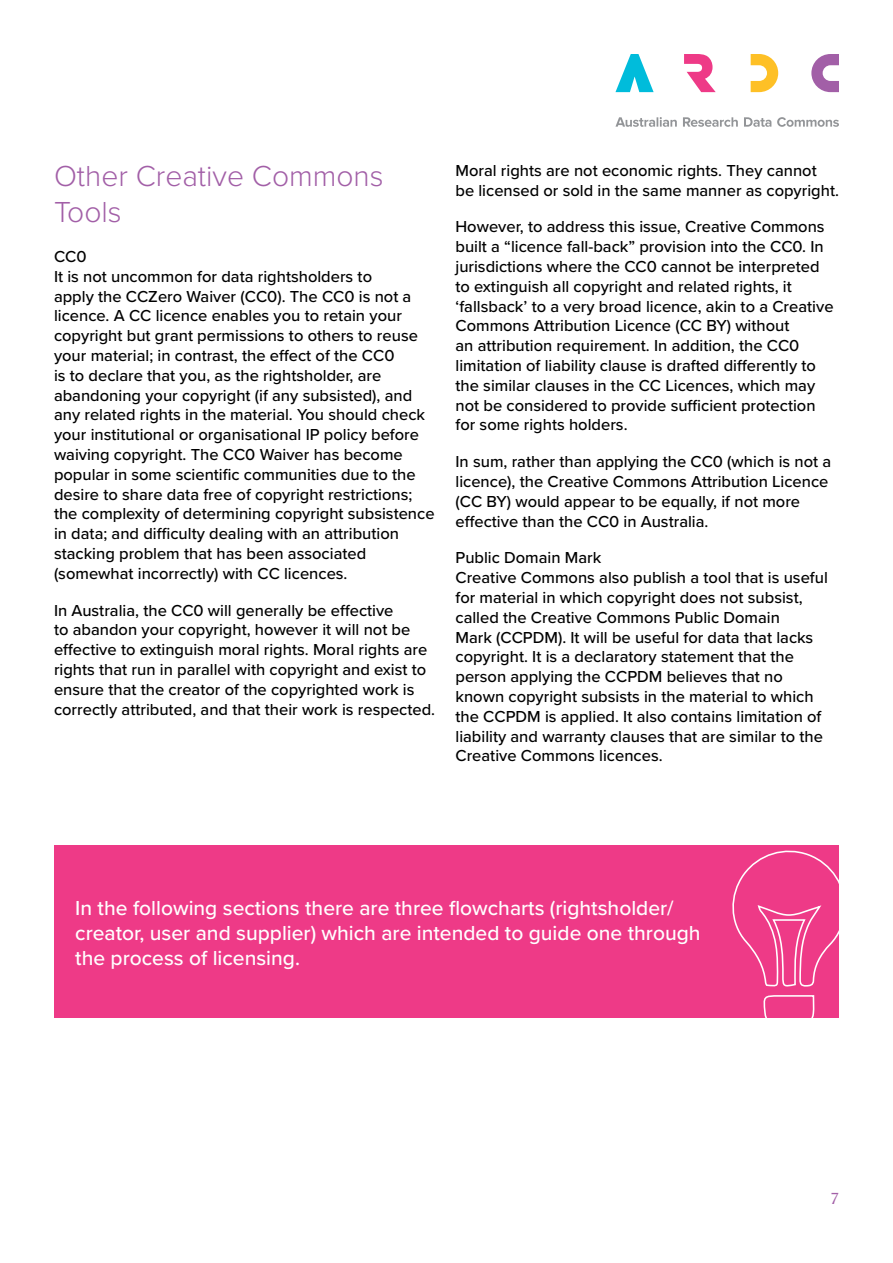
<style>
.page{position:relative;width:893px;height:1263px;background:#fff}
.page>*{position:absolute;margin:0;border:0;box-sizing:border-box;transform-origin:0 0}
.t1{font:300 30px/36px "Proxima Nova";color:#a25fa7}
.t2{font:500 21px/25.2px "Proxima Nova";color:#fff}
.t3{font:500 16.5px/19.8px "Proxima Nova";color:#000}
.t4{font:16.5px "Spectral";color:#a25fa7}
</style>
<div class="page">
<svg style="left:615px;top:54px;width:39px;height:38px"></svg>
<svg style="left:751px;top:54px;width:27px;height:38px"></svg>
<svg style="left:811px;top:54px;width:28px;height:38px"></svg>
<svg style="left:684px;top:54px;width:32px;height:38px"></svg>
<svg style="left:615px;top:117px;width:224px;height:10px"></svg>
<div style="left:54px;top:845px;width:785px;height:173px;background:#ee3a87"></div>
<svg style="left:732px;top:850px;width:107px;height:168px"></svg>
<h1 class="t1" style="left:54px;top:157px;width:331px">Other Creative Commons<br>Tools</h1>
<p class="t3" style="left:54px;top:246px;width:382px">CC0<br>It is not uncommon for data rightsholders to<br>apply the CCZero Waiver (CC0). The CC0 is not a licence. A CC licence enables you to retain your copyright but grant permissions to others to reuse your material; in contrast, the effect of the CC0<br>is to declare that you, as the rightsholder, are abandoning your copyright (if any subsisted), and any related rights in the material. You should check your institutional or organisational IP policy before waiving copyright. The CC0 Waiver has become popular in some scientific communities due to the desire to share data free of copyright restrictions; the complexity of determining copyright subsistence in data; and difficulty dealing with an attribution stacking problem that has been associated (somewhat incorrectly) with CC licences.</p>
<p class="t3" style="left:54px;top:600px;width:383px">In Australia, the CC0 will generally be effective<br>to abandon your copyright, however it will not be effective to extinguish moral rights. Moral rights are rights that run in parallel with copyright and exist to ensure that the creator of the copyrighted work is correctly attributed, and that their work is respected.</p>
<p class="t3" style="left:455px;top:160px;width:385px">Moral rights are not economic rights. They cannot be licensed or sold in the same manner as copyright.</p>
<p class="t3" style="left:455px;top:216px;width:380px">However, to address this issue, Creative Commons built a “licence fall-back” provision into the CC0. In jurisdictions where the CC0 cannot be interpreted to extinguish all copyright and related rights, it ‘fallsback’ to a very broad licence, akin to a Creative Commons Attribution Licence (CC BY) without<br>an attribution requirement. In addition, the CC0 limitation of liability clause is drafted differently to the similar clauses in the CC Licences, which may not be considered to provide sufficient protection for some rights holders.</p>
<p class="t3" style="left:455px;top:451px;width:377px">In sum, rather than applying the CC0 (which is not a licence), the Creative Commons Attribution Licence (CC BY) would appear to be equally, if not more effective than the CC0 in Australia.</p>
<p class="t3" style="left:455px;top:547px;width:374px">Public Domain Mark<br>Creative Commons also publish a tool that is useful for material in which copyright does not subsist, called the Creative Commons Public Domain<br>Mark (CCPDM). It will be useful for data that lacks copyright. It is a declaratory statement that the person applying the CCPDM believes that no known copyright subsists in the material to which the CCPDM is applied. It also contains limitation of liability and warranty clauses that are similar to the Creative Commons licences.</p>
<p class="t2" style="left:75px;top:894px;width:627px">In the following sections there are three flowcharts (rightsholder/ creator, user and supplier) which are intended to guide one through the process of licensing.</p>
<p class="t4" style="left:831px;top:1187px;width:10px">7</p>
</div>
